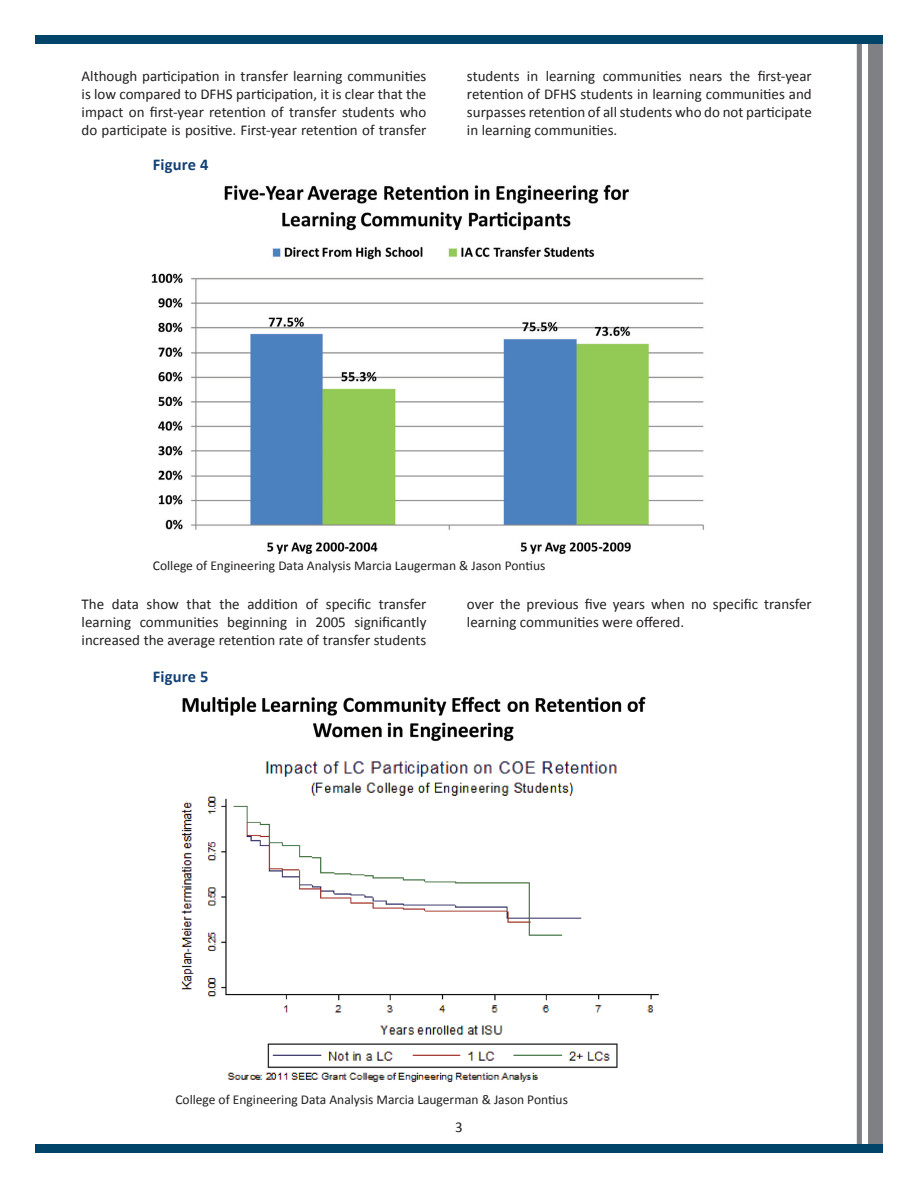
<style>
.page{position:relative;width:918px;height:1188px;background:#fff}
.page>*{position:absolute;margin:0;border:0;box-sizing:border-box;transform-origin:0 0}
.t1{font:700 16.5px "Calibri";letter-spacing:.01em;color:#114175}
.t2{font:15px/18px "Calibri";color:#231f20;text-align:justify}
.t3{font:13.5px "Calibri";color:#231f20}
</style>
<div class="page">
<div style="left:868px;top:35px;width:15px;height:1113px;background:#7e8083"></div>
<div style="left:857px;top:35px;width:5px;height:1113px;background:#7e8083"></div>
<div style="left:35px;top:35px;width:848px;height:9px;background:#00446a"></div>
<div style="left:35px;top:1144px;width:848px;height:9px;background:#00446a"></div>
<img style="left:151px;top:184px;width:553px;height:371px">
<img style="left:181px;top:696px;width:478px;height:387px">
<p class="t2" style="left:82px;top:67px;width:346px">Although participation in transfer learning communities is low compared to DFHS participation, it is clear that the impact on first-year retention of transfer students who do participate is positive. First-year retention of transfer</p>
<p class="t2" style="left:467px;top:67px;width:346px">students in learning communities nears the first-year retention of DFHS students in learning communities and surpasses retention of all students who do not participate in learning communities.</p>
<p class="t1" style="left:153px;top:154px;width:57px">Figure 4</p>
<p class="t3" style="left:153px;top:557px;width:394px">College of Engineering Data Analysis Marcia Laugerman &amp; Jason Pontius</p>
<p class="t2" style="left:82px;top:595px;width:346px">The data show that the addition of specific transfer learning communities beginning in 2005 significantly increased the average retention rate of transfer students</p>
<p class="t2" style="left:467px;top:595px;width:346px">over the previous five years when no specific transfer learning communities were offered.</p>
<p class="t1" style="left:153px;top:666px;width:57px">Figure 5</p>
<p class="t3" style="left:175px;top:1091px;width:394px">College of Engineering Data Analysis Marcia Laugerman &amp; Jason Pontius</p>
<p class="t2" style="left:455px;top:1118px;width:9px">3</p>
</div>
